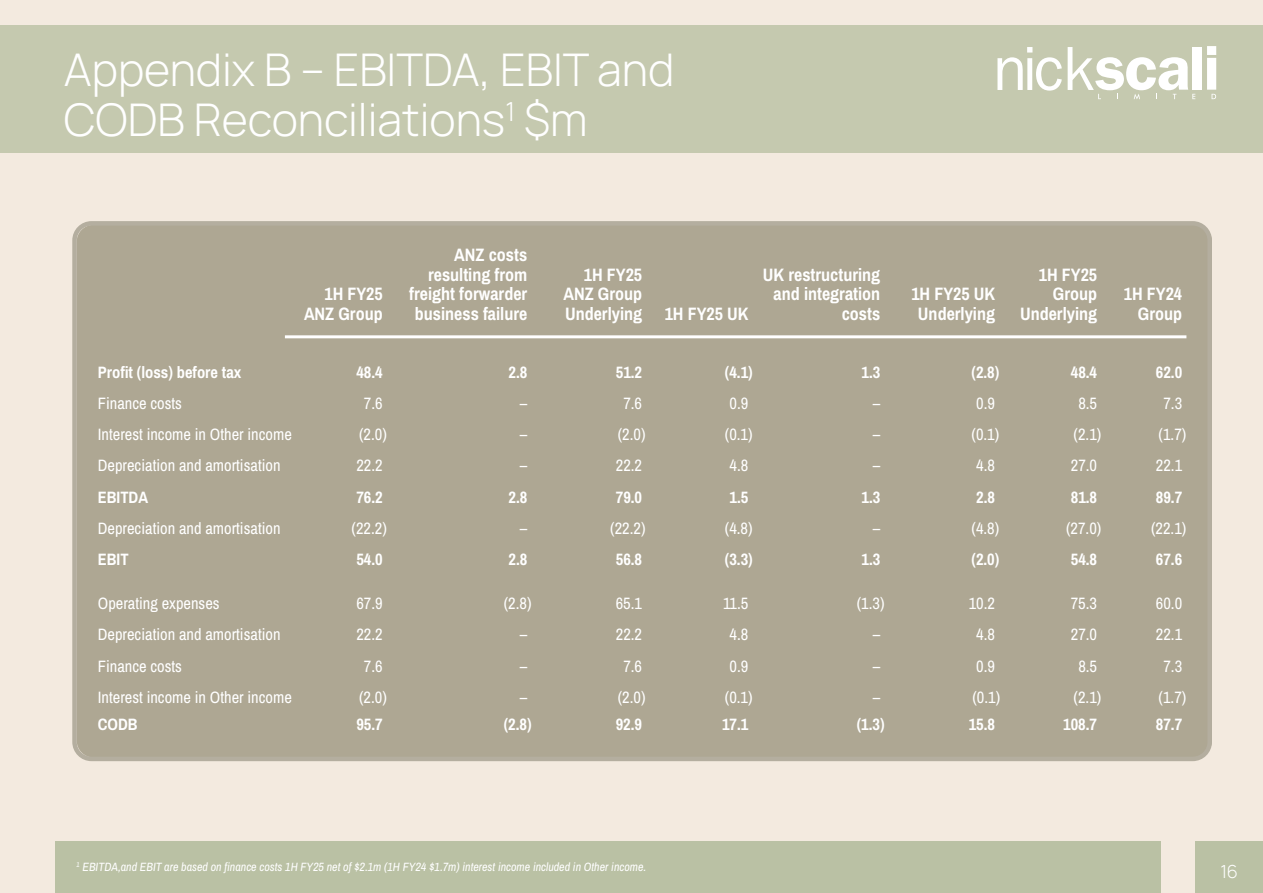
<style>
.page{position:relative;width:1263px;height:893px;background:#f3eadf}
.page>*{position:absolute;margin:0;border:0;box-sizing:border-box;transform-origin:0 0}
.t1{font:200 45px "Manrope";color:#fff}
.t2{font:700 18px "Archivo Narrow";color:#fff}
.t3{font:200 18px "Manrope";color:#fff}
.t4{font:16.5px "Archivo Narrow";color:#fff}
.t5{font:700 16.5px "Archivo Narrow";color:#fff}
.t6{font:italic 12px "Archivo Narrow";color:#fff}
</style>
<div class="page">
<div style="left:55px;top:842px;width:1106px;height:51px;background:#bac1a4"></div>
<div style="left:1196px;top:842px;width:67px;height:51px;background:#bac1a4"></div>
<div style="left:0;top:26px;width:1263px;height:127px;background:#c5c9af"></div>
<div style="left:1192px;top:47px;width:9px;height:43px;background:#fff"></div>
<svg style="left:997px;top:47px;width:65px;height:44px"></svg>
<svg style="left:1068px;top:47px;width:127px;height:52px"></svg>
<svg style="left:1207px;top:46px;width:9px;height:53px"></svg>
<div style="left:77px;top:225px;width:1135px;height:532px;background:#aba48f;border-radius:17px"></div>
<div style="left:72px;top:221px;width:1140px;height:540px;border:4px solid #b4ae9f;border-radius:17px"></div>
<hr style="left:285px;top:335px;width:901px;height:3px;background:#fff">
<p class="t1" style="left:64px;top:38px;width:612px">Appendix B – EBITDA, EBIT and</p>
<p class="t1" style="left:64px;top:88px;width:525px">CODB Reconciliations<sup>1</sup> $m</p>
<p class="t2" style="left:454px;top:242px;width:74px">ANZ costs</p>
<p class="t2" style="left:428px;top:262px;width:101px">resulting from</p>
<p class="t2" style="left:584px;top:262px;width:60px">1H FY25</p>
<p class="t2" style="left:763px;top:262px;width:119px">UK restructuring</p>
<p class="t2" style="left:1039px;top:262px;width:60px">1H FY25</p>
<p class="t2" style="left:324px;top:281px;width:60px">1H FY25</p>
<p class="t2" style="left:409px;top:281px;width:120px">freight forwarder</p>
<p class="t2" style="left:563px;top:281px;width:80px">ANZ Group</p>
<p class="t2" style="left:774px;top:281px;width:108px">and integration</p>
<p class="t2" style="left:911px;top:281px;width:85px">1H FY25 UK</p>
<p class="t2" style="left:1053px;top:281px;width:46px">Group</p>
<p class="t2" style="left:1124px;top:281px;width:60px">1H FY24</p>
<p class="t2" style="left:304px;top:301px;width:80px">ANZ Group</p>
<p class="t2" style="left:415px;top:301px;width:114px">business failure</p>
<p class="t2" style="left:565px;top:301px;width:79px">Underlying</p>
<p class="t2" style="left:665px;top:301px;width:85px">1H FY25 UK</p>
<p class="t2" style="left:842px;top:301px;width:40px">costs</p>
<p class="t2" style="left:918px;top:301px;width:79px">Underlying</p>
<p class="t2" style="left:1020px;top:301px;width:79px">Underlying</p>
<p class="t2" style="left:1138px;top:301px;width:46px">Group</p>
<p class="t5" style="left:98px;top:360px;width:145px">Profit (loss) before tax</p>
<p class="t5" style="left:356px;top:360px;width:28px">48.4</p>
<p class="t5" style="left:508px;top:360px;width:20px">2.8</p>
<p class="t5" style="left:616px;top:360px;width:28px">51.2</p>
<p class="t5" style="left:725px;top:360px;width:29px">(4.1)</p>
<p class="t5" style="left:861px;top:360px;width:20px">1.3</p>
<p class="t5" style="left:971px;top:360px;width:29px">(2.8)</p>
<p class="t5" style="left:1071px;top:360px;width:28px">48.4</p>
<p class="t5" style="left:1156px;top:360px;width:28px">62.0</p>
<p class="t4" style="left:98px;top:391px;width:86px">Finance costs</p>
<p class="t4" style="left:364px;top:391px;width:20px">7.6</p>
<p class="t4" style="left:520px;top:391px;width:9px">–</p>
<p class="t4" style="left:623px;top:391px;width:20px">7.6</p>
<p class="t4" style="left:730px;top:391px;width:20px">0.9</p>
<p class="t4" style="left:873px;top:391px;width:9px">–</p>
<p class="t4" style="left:976px;top:391px;width:20px">0.9</p>
<p class="t4" style="left:1078px;top:391px;width:20px">8.5</p>
<p class="t4" style="left:1163px;top:391px;width:20px">7.3</p>
<p class="t4" style="left:98px;top:423px;width:196px">Interest income in Other income</p>
<p class="t4" style="left:359px;top:423px;width:29px">(2.0)</p>
<p class="t4" style="left:520px;top:423px;width:9px">–</p>
<p class="t4" style="left:618px;top:423px;width:29px">(2.0)</p>
<p class="t4" style="left:725px;top:423px;width:29px">(0.1)</p>
<p class="t4" style="left:873px;top:423px;width:9px">–</p>
<p class="t4" style="left:971px;top:423px;width:29px">(0.1)</p>
<p class="t4" style="left:1073px;top:423px;width:29px">(2.1)</p>
<p class="t4" style="left:1158px;top:423px;width:29px">(1.7)</p>
<p class="t4" style="left:98px;top:454px;width:184px">Depreciation and amortisation</p>
<p class="t4" style="left:356px;top:454px;width:28px">22.2</p>
<p class="t4" style="left:520px;top:454px;width:9px">–</p>
<p class="t4" style="left:616px;top:454px;width:28px">22.2</p>
<p class="t4" style="left:730px;top:454px;width:20px">4.8</p>
<p class="t4" style="left:873px;top:454px;width:9px">–</p>
<p class="t4" style="left:976px;top:454px;width:20px">4.8</p>
<p class="t4" style="left:1071px;top:454px;width:28px">27.0</p>
<p class="t4" style="left:1156px;top:454px;width:28px">22.1</p>
<p class="t5" style="left:98px;top:485px;width:52px">EBITDA</p>
<p class="t5" style="left:356px;top:485px;width:28px">76.2</p>
<p class="t5" style="left:508px;top:485px;width:20px">2.8</p>
<p class="t5" style="left:616px;top:485px;width:28px">79.0</p>
<p class="t5" style="left:730px;top:485px;width:20px">1.5</p>
<p class="t5" style="left:861px;top:485px;width:20px">1.3</p>
<p class="t5" style="left:976px;top:485px;width:20px">2.8</p>
<p class="t5" style="left:1071px;top:485px;width:28px">81.8</p>
<p class="t5" style="left:1156px;top:485px;width:28px">89.7</p>
<p class="t4" style="left:98px;top:516px;width:184px">Depreciation and amortisation</p>
<p class="t4" style="left:352px;top:516px;width:37px">(22.2)</p>
<p class="t4" style="left:520px;top:516px;width:9px">–</p>
<p class="t4" style="left:610px;top:516px;width:37px">(22.2)</p>
<p class="t4" style="left:725px;top:516px;width:29px">(4.8)</p>
<p class="t4" style="left:873px;top:516px;width:9px">–</p>
<p class="t4" style="left:971px;top:516px;width:29px">(4.8)</p>
<p class="t4" style="left:1066px;top:516px;width:37px">(27.0)</p>
<p class="t4" style="left:1151px;top:516px;width:37px">(22.1)</p>
<p class="t5" style="left:98px;top:548px;width:32px">EBIT</p>
<p class="t5" style="left:356px;top:548px;width:28px">54.0</p>
<p class="t5" style="left:508px;top:548px;width:20px">2.8</p>
<p class="t5" style="left:616px;top:548px;width:28px">56.8</p>
<p class="t5" style="left:725px;top:548px;width:29px">(3.3)</p>
<p class="t5" style="left:861px;top:548px;width:20px">1.3</p>
<p class="t5" style="left:971px;top:548px;width:29px">(2.0)</p>
<p class="t5" style="left:1071px;top:548px;width:28px">54.8</p>
<p class="t5" style="left:1156px;top:548px;width:28px">67.6</p>
<p class="t4" style="left:98px;top:592px;width:123px">Operating expenses</p>
<p class="t4" style="left:356px;top:592px;width:28px">67.9</p>
<p class="t4" style="left:504px;top:592px;width:29px">(2.8)</p>
<p class="t4" style="left:616px;top:592px;width:28px">65.1</p>
<p class="t4" style="left:723px;top:592px;width:27px">11.5</p>
<p class="t4" style="left:857px;top:592px;width:29px">(1.3)</p>
<p class="t4" style="left:969px;top:592px;width:28px">10.2</p>
<p class="t4" style="left:1071px;top:592px;width:28px">75.3</p>
<p class="t4" style="left:1156px;top:592px;width:28px">60.0</p>
<p class="t4" style="left:98px;top:623px;width:184px">Depreciation and amortisation</p>
<p class="t4" style="left:356px;top:623px;width:28px">22.2</p>
<p class="t4" style="left:520px;top:623px;width:9px">–</p>
<p class="t4" style="left:616px;top:623px;width:28px">22.2</p>
<p class="t4" style="left:730px;top:623px;width:20px">4.8</p>
<p class="t4" style="left:873px;top:623px;width:9px">–</p>
<p class="t4" style="left:976px;top:623px;width:20px">4.8</p>
<p class="t4" style="left:1071px;top:623px;width:28px">27.0</p>
<p class="t4" style="left:1156px;top:623px;width:28px">22.1</p>
<p class="t4" style="left:98px;top:654px;width:86px">Finance costs</p>
<p class="t4" style="left:364px;top:654px;width:20px">7.6</p>
<p class="t4" style="left:520px;top:654px;width:9px">–</p>
<p class="t4" style="left:623px;top:654px;width:20px">7.6</p>
<p class="t4" style="left:730px;top:654px;width:20px">0.9</p>
<p class="t4" style="left:873px;top:654px;width:9px">–</p>
<p class="t4" style="left:976px;top:654px;width:20px">0.9</p>
<p class="t4" style="left:1078px;top:654px;width:20px">8.5</p>
<p class="t4" style="left:1163px;top:654px;width:20px">7.3</p>
<p class="t4" style="left:98px;top:685px;width:196px">Interest income in Other income</p>
<p class="t4" style="left:359px;top:685px;width:29px">(2.0)</p>
<p class="t4" style="left:520px;top:685px;width:9px">–</p>
<p class="t4" style="left:618px;top:685px;width:29px">(2.0)</p>
<p class="t4" style="left:725px;top:685px;width:29px">(0.1)</p>
<p class="t4" style="left:873px;top:685px;width:9px">–</p>
<p class="t4" style="left:972px;top:685px;width:29px">(0.1)</p>
<p class="t4" style="left:1073px;top:685px;width:29px">(2.1)</p>
<p class="t4" style="left:1158px;top:685px;width:29px">(1.7)</p>
<p class="t5" style="left:98px;top:712px;width:41px">CODB</p>
<p class="t5" style="left:356px;top:712px;width:28px">95.7</p>
<p class="t5" style="left:504px;top:712px;width:29px">(2.8)</p>
<p class="t5" style="left:616px;top:712px;width:28px">92.9</p>
<p class="t5" style="left:722px;top:712px;width:28px">17.1</p>
<p class="t5" style="left:857px;top:712px;width:29px">(1.3)</p>
<p class="t5" style="left:969px;top:712px;width:28px">15.8</p>
<p class="t5" style="left:1063px;top:712px;width:35px">108.7</p>
<p class="t5" style="left:1156px;top:712px;width:28px">87.7</p>
<p class="t6" style="left:77px;top:859px;width:571px"><sup>1</sup> EBITDA,and EBIT are based on finance costs 1H FY25 net of $2.1m (1H FY24 $1.7m) interest income included in Other income.</p>
<p class="t3" style="left:1220px;top:859px;width:19px">16</p>
</div>
